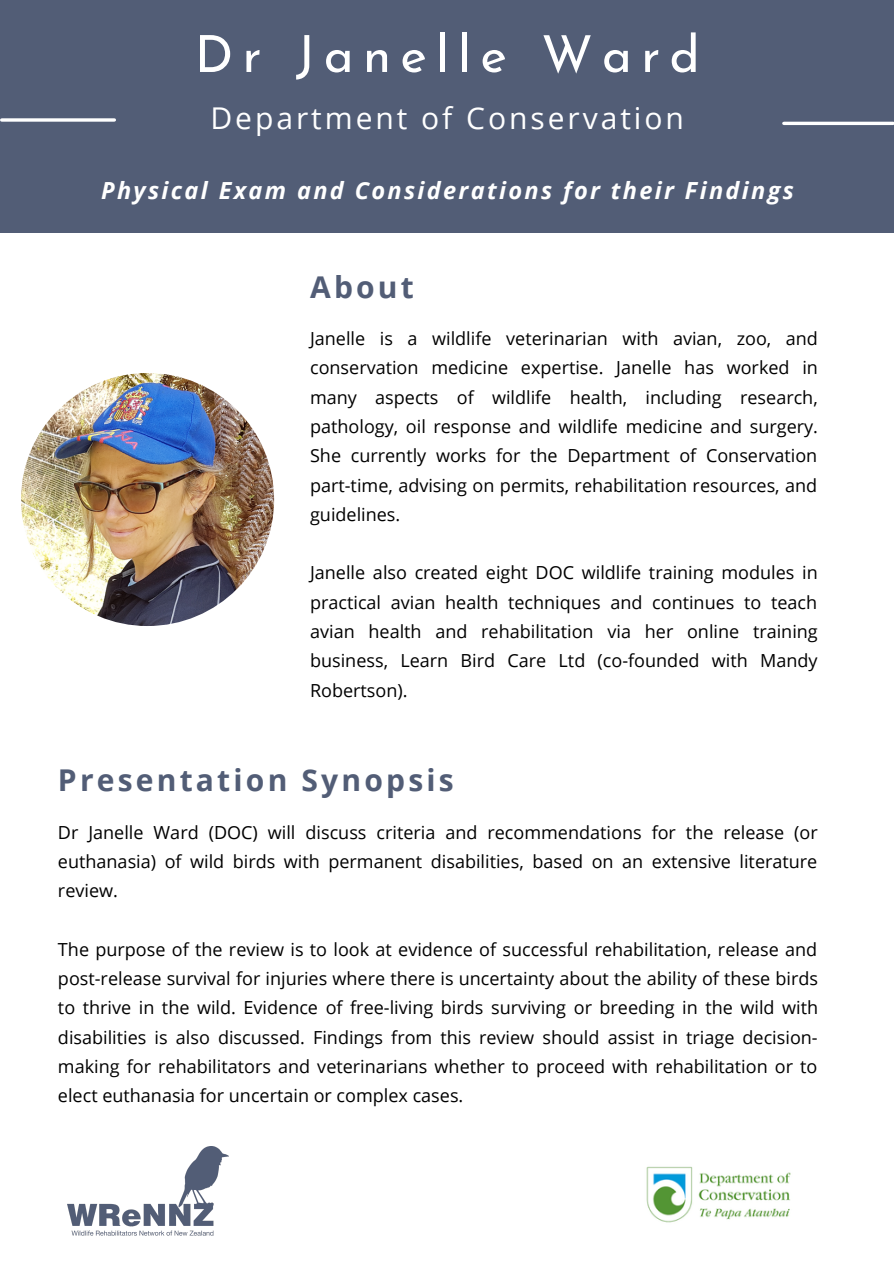
<style>
.page{position:relative;width:894px;height:1264px;background:#fff}
.page>*{position:absolute;margin:0;border:0;box-sizing:border-box;transform-origin:0 0}
.t1{font:51px "Josefin Sans";letter-spacing:.18em;color:#fff}
.t2{font:700 30px "Open Sans";letter-spacing:.105em;color:#525d76}
.t3{font:30px "Open Sans";letter-spacing:.1em;color:#fff}
.t4{font:italic 700 23.55px "Open Sans";letter-spacing:.1em;color:#fff}
.t5{font:18px/29.2px "Open Sans";color:#000;text-align:justify}
</style>
<div class="page">
<div style="left:0;top:0;width:893px;height:232px;background:#525d76"></div>
<svg style="left:2px;top:118px;width:112px;height:4px"></svg>
<hr style="left:783px;top:122px;width:109px;height:3px;background:#fff">
<img style="left:67px;top:1146px;width:161px;height:90px">
<img style="left:21px;top:373px;width:253px;height:253px;border-radius:50%">
<img style="left:646px;top:1166px;width:145px;height:57px">
<p class="t1" style="left:195px;top:34px;width:506px">Dr Janelle Ward</p>
<p class="t3" style="left:210px;top:97px;width:475px">Department of Conservation</p>
<p class="t4" style="left:101px;top:174px;width:694px">Physical Exam and Considerations for their Findings</p>
<p class="t2" style="left:310px;top:266px;width:105px">About</p>
<p class="t5" style="left:310px;top:323px;width:509px">Janelle is a wildlife veterinarian with avian, zoo, and conservation medicine expertise. Janelle has worked in many aspects of wildlife health, including research, pathology, oil response and wildlife medicine and surgery.<br>She currently works for the Department of Conservation part-time, advising on permits, rehabilitation resources, and guidelines.</p>
<p class="t5" style="left:310px;top:558px;width:509px">Janelle also created eight DOC wildlife training modules in practical avian health techniques and continues to teach avian health and rehabilitation via her online training business, Learn Bird Care Ltd (co-founded with Mandy Robertson).</p>
<p class="t2" style="left:58px;top:759px;width:397px">Presentation Synopsis</p>
<p class="t5" style="left:58px;top:816px;width:761px">Dr Janelle Ward (DOC) will discuss criteria and recommendations for the release (or euthanasia) of wild birds with permanent disabilities, based on an extensive literature review.</p>
<p class="t5" style="left:58px;top:934px;width:761px">The purpose of the review is to look at evidence of successful rehabilitation, release and post-release survival for injuries where there is uncertainty about the ability of these birds to thrive in the wild. Evidence of free-living birds surviving or breeding in the wild with disabilities is also discussed. Findings from this review should assist in triage decision&shy;making for rehabilitators and veterinarians whether to proceed with rehabilitation or to elect euthanasia for uncertain or complex cases.</p>
</div>
